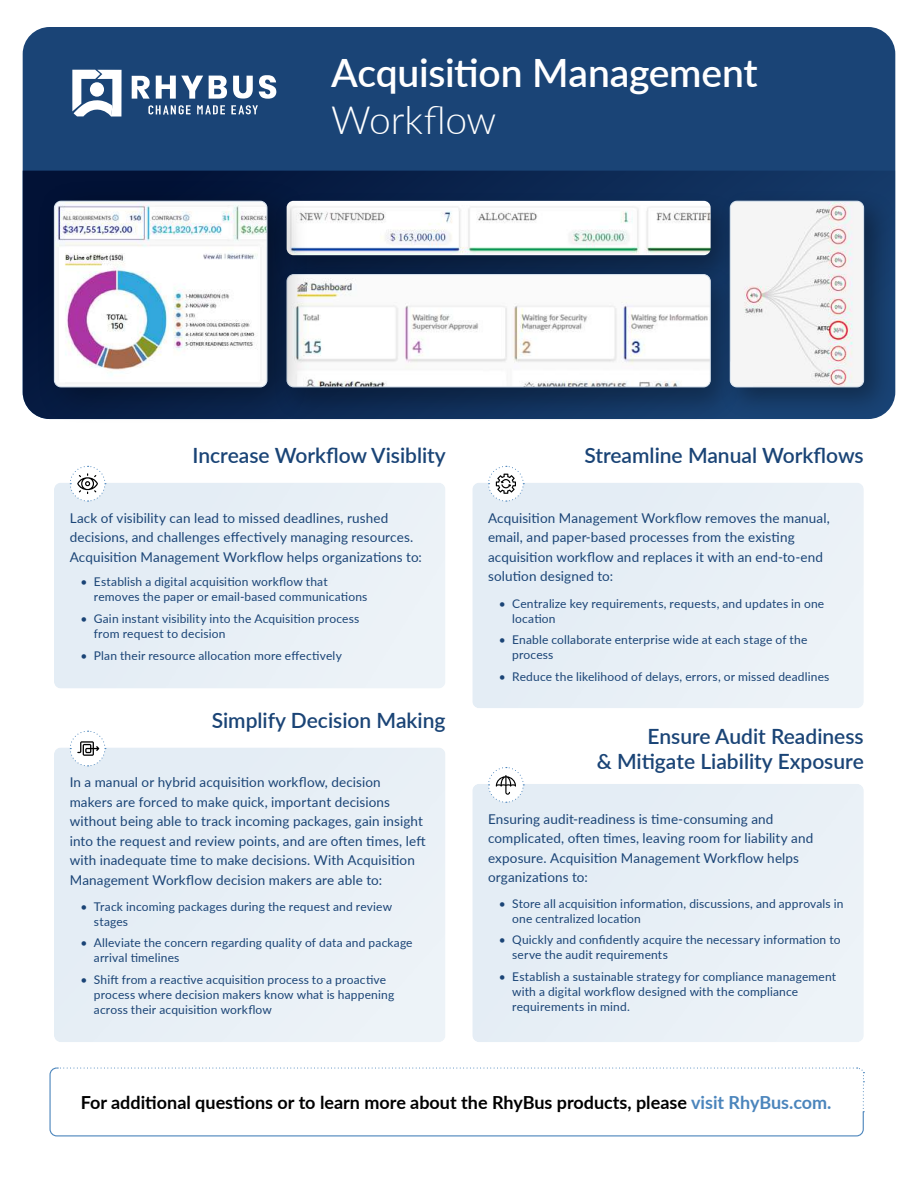
<style>
.page{position:relative;width:918px;height:1188px;background:#fff}
.page>*{position:absolute;margin:0;border:0;box-sizing:border-box;transform-origin:0 0}
.t1{font:600 39px "Lato";letter-spacing:-.01em;color:#fff}
.t2{font:300 39px "Lato";letter-spacing:-.01em;color:#fff}
.t3{font:600 21px/25.2px "Lato";color:#1a4476;text-align:right}
.t4{font:700 18px "Lato";color:#000}
.t5{font:13.5px/19.5px "Lato";letter-spacing:.01em;color:#1a4476}
.t6{font:12px/15px "Lato";letter-spacing:.015em;color:#1a4476}
.s1{color:#4b85bc}
</style>
<div class="page">
<svg style="left:49px;top:1067px;width:815px;height:70px"></svg>
<svg style="left:57px;top:1067px;width:808px;height:45px"></svg>
<div style="left:23px;top:27px;width:872px;height:392px;background:#1a4476;border-radius:27px"></div>
<svg style="left:23px;top:171px;width:872px;height:245px;background:#0b234c"></svg>
<svg style="left:72px;top:70px;width:50px;height:47px"></svg>
<div style="left:90px;top:82px;width:14px;height:15px;background:#fff;border-radius:50%"></div>
<svg style="left:132px;top:76px;width:18px;height:23px"></svg>
<svg style="left:156px;top:76px;width:47px;height:23px"></svg>
<svg style="left:209px;top:76px;width:18px;height:23px"></svg>
<svg style="left:233px;top:76px;width:20px;height:23px"></svg>
<svg style="left:259px;top:75px;width:17px;height:24px"></svg>
<svg style="left:148px;top:105px;width:43px;height:10px"></svg>
<svg style="left:197px;top:105px;width:28px;height:9px"></svg>
<svg style="left:231px;top:105px;width:27px;height:9px"></svg>
<svg style="left:69px;top:465px;width:37px;height:37px"></svg>
<svg style="left:487px;top:465px;width:37px;height:37px"></svg>
<svg style="left:69px;top:730px;width:37px;height:37px"></svg>
<svg style="left:487px;top:767px;width:37px;height:36px"></svg>
<div style="left:272px;top:191px;width:468px;height:100px;background:#000;opacity:.3"></div>
<img style="left:310px;top:201px;width:401px;height:54px">
<div style="left:272px;top:265px;width:468px;height:158px;background:#000;opacity:.3"></div>
<img style="left:310px;top:275px;width:400px;height:112px">
<div style="left:287px;top:274px;width:424px;height:113px;border:1px solid #dbe6f1;border-radius:7px"></div>
<div style="left:36px;top:179px;width:274px;height:247px;background:#000;opacity:.35"></div>
<img style="left:54px;top:201px;width:213px;height:186px">
<div style="left:54px;top:201px;width:213px;height:186px;border:1px solid #dbe6f1;border-radius:7px"></div>
<div style="left:718px;top:189px;width:179px;height:232px;background:#000;opacity:.35"></div>
<img style="left:730px;top:201px;width:134px;height:186px">
<svg style="left:730px;top:362px;width:24px;height:25px"></svg>
<div style="left:730px;top:201px;width:134px;height:186px;border:1px solid #dbe6f1;border-radius:7px"></div>
<h1 class="t1" style="left:331px;top:44px;width:428px">Acquisition Management</h1>
<h1 class="t2" style="left:331px;top:93px;width:167px">Workflow</h1>
<h2 class="t3" style="left:193px;top:442px;width:255px">Increase Workflow Visiblity</h2>
<p class="t5" style="left:70px;top:509px;width:354px">Lack of visibility can lead to missed deadlines, rushed decisions, and challenges effectively managing resources.<br>Acquisition Management Workflow helps organizations to:</p>
<p class="t6" style="left:94px;top:575px;width:275px;text-indent:-14px">• Establish a digital acquisition workflow that removes the paper or email-based communications</p>
<p class="t6" style="left:94px;top:612px;width:267px;text-indent:-14px">• Gain instant visibility into the Acquisition process from request to decision</p>
<p class="t6" style="left:80px;top:649px;width:263px">• Plan their resource allocation more effectively</p>
<h2 class="t3" style="left:212px;top:707px;width:235px">Simplify Decision Making</h2>
<p class="t5" style="left:70px;top:772px;width:357px">In a manual or hybrid acquisition workflow, decision makers are forced to make quick, important decisions without being able to track incoming packages, gain insight into the request and review points, and are often times, left with inadequate time to make decisions. With Acquisition Management Workflow decision makers are able to:</p>
<p class="t6" style="left:94px;top:900px;width:300px;text-indent:-14px">• Track incoming packages during the request and review stages</p>
<p class="t6" style="left:94px;top:937px;width:320px;text-indent:-14px">• Alleviate the concern regarding quality of data and package arrival timelines</p>
<p class="t6" style="left:94px;top:973px;width:302px;text-indent:-14px">• Shift from a reactive acquisition process to a proactive process where decision makers know what is happening across their acquisition workflow</p>
<h2 class="t3" style="left:584px;top:442px;width:281px">Streamline Manual Workflows</h2>
<p class="t5" style="left:488px;top:507px;width:343px">Acquisition Management Workflow removes the manual, email, and paper-based processes from the existing acquisition workflow and replaces it with an end-to-end solution designed to:</p>
<p class="t6" style="left:512px;top:597px;width:314px;text-indent:-14px">• Centralize key requirements, requests, and updates in one location</p>
<p class="t6" style="left:512px;top:633px;width:297px;text-indent:-14px">• Enable collaborate enterprise wide at each stage of the process</p>
<p class="t6" style="left:499px;top:670px;width:332px">• Reduce the likelihood of delays, errors, or missed deadlines</p>
<h2 class="t3" style="left:597px;top:723px;width:269px">Ensure Audit Readiness<br>&amp; Mitigate Liability Exposure</h2>
<p class="t5" style="left:488px;top:808px;width:327px">Ensuring audit-readiness is time-consuming and complicated, often times, leaving room for liability and exposure. Acquisition Management Workflow helps organizations to:</p>
<p class="t6" style="left:512px;top:897px;width:333px;text-indent:-14px">• Store all acquisition information, discussions, and approvals in one centralized location</p>
<p class="t6" style="left:512px;top:934px;width:330px;text-indent:-14px">• Quickly and confidently acquire the necessary information to serve the audit requirements</p>
<p class="t6" style="left:512px;top:970px;width:326px;text-indent:-14px">• Establish a sustainable strategy for compliance management with a digital workflow designed with the compliance requirements in mind.</p>
<h3 class="t4" style="left:81px;top:1089px;width:752px">For additional questions or to learn more about the RhyBus products, please <span class="s1">visit RhyBus.com.</span></h3>
</div>
